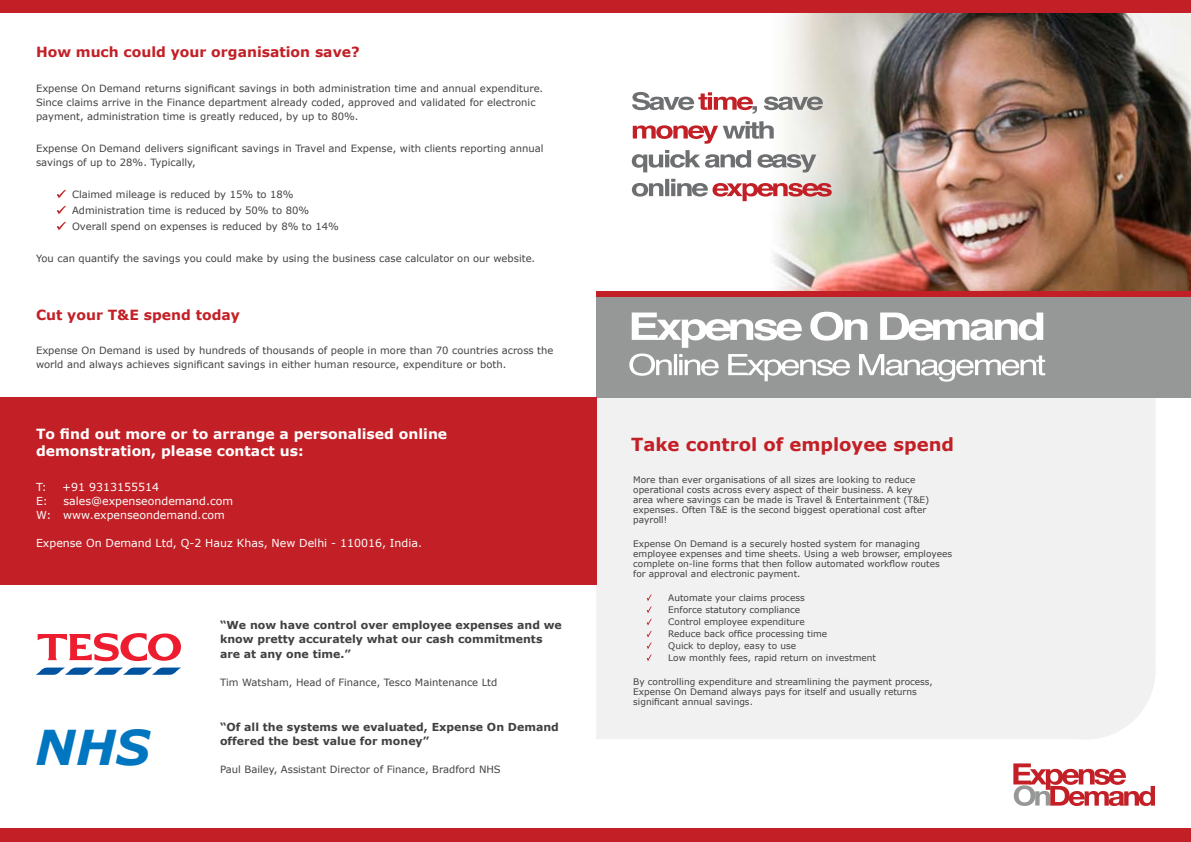
<style>
.page{position:relative;width:1191px;height:842px;background:#fff}
.page>*{position:absolute;margin:0;border:0;box-sizing:border-box;transform-origin:0 0}
.t1{font:italic 700 48px "Verdana";color:#0076c0}
.t2{font:700 18px "Verdana";color:#c22026}
.t3{font:700 14px/16.8px "Verdana";color:#fff}
.t4{font:700 14px "Verdana";color:#c22026}
.t5{font:700 11px/14px "Verdana";color:#414142}
.t6{font:11px/14px "Verdana";color:#fff}
.t7{font:10px/14px "Verdana";color:#414142}
.t8{font:9px/10px "Verdana";color:#414142}
</style>
<div class="page">
<div style="left:596px;top:397px;width:559px;height:342px;background:#f1f1f2"></div>
<div style="left:1016px;top:600px;width:139px;height:139px;background:#f1f1f2;border-radius:50%"></div>
<img style="left:730px;top:12px;width:461px;height:280px">
<div style="left:0;top:0;width:1191px;height:12px;background:#c22026"></div>
<div style="left:596px;top:292px;width:595px;height:6px;background:#c22026"></div>
<div style="left:596px;top:297px;width:595px;height:100px;background:#969797"></div>
<div style="left:0;top:397px;width:596px;height:187px;background:#c22026"></div>
<div style="left:0;top:828px;width:1191px;height:14px;background:#c22026"></div>
<svg style="left:647px;top:594px;width:4px;height:67px"></svg>
<svg style="left:629px;top:312px;width:416px;height:70px"></svg>
<svg style="left:1013px;top:763px;width:142px;height:43px"></svg>
<svg style="left:36px;top:667px;width:145px;height:8px"></svg>
<svg style="left:38px;top:633px;width:143px;height:28px"></svg>
<svg style="left:57px;top:190px;width:9px;height:8px"></svg>
<svg style="left:632px;top:179px;width:199px;height:22px"></svg>
<svg style="left:632px;top:150px;width:184px;height:22px"></svg>
<svg style="left:633px;top:121px;width:140px;height:23px"></svg>
<svg style="left:632px;top:92px;width:191px;height:22px"></svg>
<svg style="left:57px;top:206px;width:9px;height:8px"></svg>
<svg style="left:57px;top:222px;width:9px;height:8px"></svg>
<h3 class="t4" style="left:36px;top:43px;width:325px">How much could your organisation save?</h3>
<p class="t7" style="left:36px;top:81px;width:509px">Expense On Demand returns significant savings in both administration time and annual expenditure.<br>Since claims arrive in the Finance department already coded, approved and validated for electronic payment, administration time is greatly reduced, by up to 80%.</p>
<p class="t7" style="left:36px;top:141px;width:509px">Expense On Demand delivers significant savings in Travel and Expense, with clients reporting annual savings of up to 28%. Typically,</p>
<p class="t7" style="left:72px;top:186px;width:268px;line-height:16px">Claimed mileage is reduced by 15% to 18%<br>Administration time is reduced by 50% to 80%<br>Overall spend on expenses is reduced by 8% to 14%</p>
<p class="t7" style="left:36px;top:251px;width:501px">You can quantify the savings you could make by using the business case calculator on our website.</p>
<h3 class="t4" style="left:36px;top:306px;width:205px">Cut your T&amp;E spend today</h3>
<p class="t7" style="left:36px;top:344px;width:519px">Expense On Demand is used by hundreds of thousands of people in more than 70 countries across the world and always achieves significant savings in either human resource, expenditure or both.</p>
<h3 class="t3" style="left:36px;top:425px;width:413px">To find out more or to arrange a personalised online demonstration, please contact us:</h3>
<p class="t6" style="left:36px;top:480px;width:12px">T:</p>
<p class="t6" style="left:62px;top:480px;width:98px">+91 9313155514</p>
<p class="t6" style="left:36px;top:494px;width:13px">E:</p>
<p class="t6" style="left:36px;top:494px;width:199px;text-indent:27px">sales@expenseondemand.com<br>W: www.expenseondemand.com</p>
<p class="t6" style="left:36px;top:536px;width:387px">Expense On Demand Ltd, Q-2 Hauz Khas, New Delhi - 110016, India.</p>
<h1 class="t1" style="left:35px;top:716px;width:116px">NHS</h1>
<p class="t5" style="left:220px;top:619px;width:343px">“We now have control over employee expenses and we know pretty accurately what our cash commitments are at any one time.”</p>
<p class="t7" style="left:220px;top:675px;width:279px">Tim Watsham, Head of Finance, Tesco Maintenance Ltd</p>
<p class="t5" style="left:220px;top:720px;width:340px">“Of all the systems we evaluated, Expense On Demand offered the best value for money”</p>
<p class="t7" style="left:220px;top:762px;width:282px">Paul Bailey, Assistant Director of Finance, Bradford NHS</p>
<h2 class="t2" style="left:631px;top:432px;width:324px">Take control of employee spend</h2>
<p class="t8" style="left:633px;top:475px;width:298px">More than ever organisations of all sizes are looking to reduce operational costs across every aspect of their business. A key area where savings can be made is Travel &amp; Entertainment (T&amp;E) expenses. Often T&amp;E is the second biggest operational cost after payroll!</p>
<p class="t8" style="left:633px;top:539px;width:320px">Expense On Demand is a securely hosted system for managing employee expenses and time sheets. Using a web browser, employees complete on-line forms that then follow automated workflow routes for approval and electronic payment.</p>
<p class="t8" style="left:668px;top:592px;width:209px;line-height:12px">Automate your claims process<br>Enforce statutory compliance<br>Control employee expenditure<br>Reduce back office processing time<br>Quick to deploy, easy to use<br>Low monthly fees, rapid return on investment</p>
<p class="t8" style="left:633px;top:677px;width:301px">By controlling expenditure and streamlining the payment process,<br>Expense On Demand always pays for itself and usually returns significant annual savings.</p>
</div>
